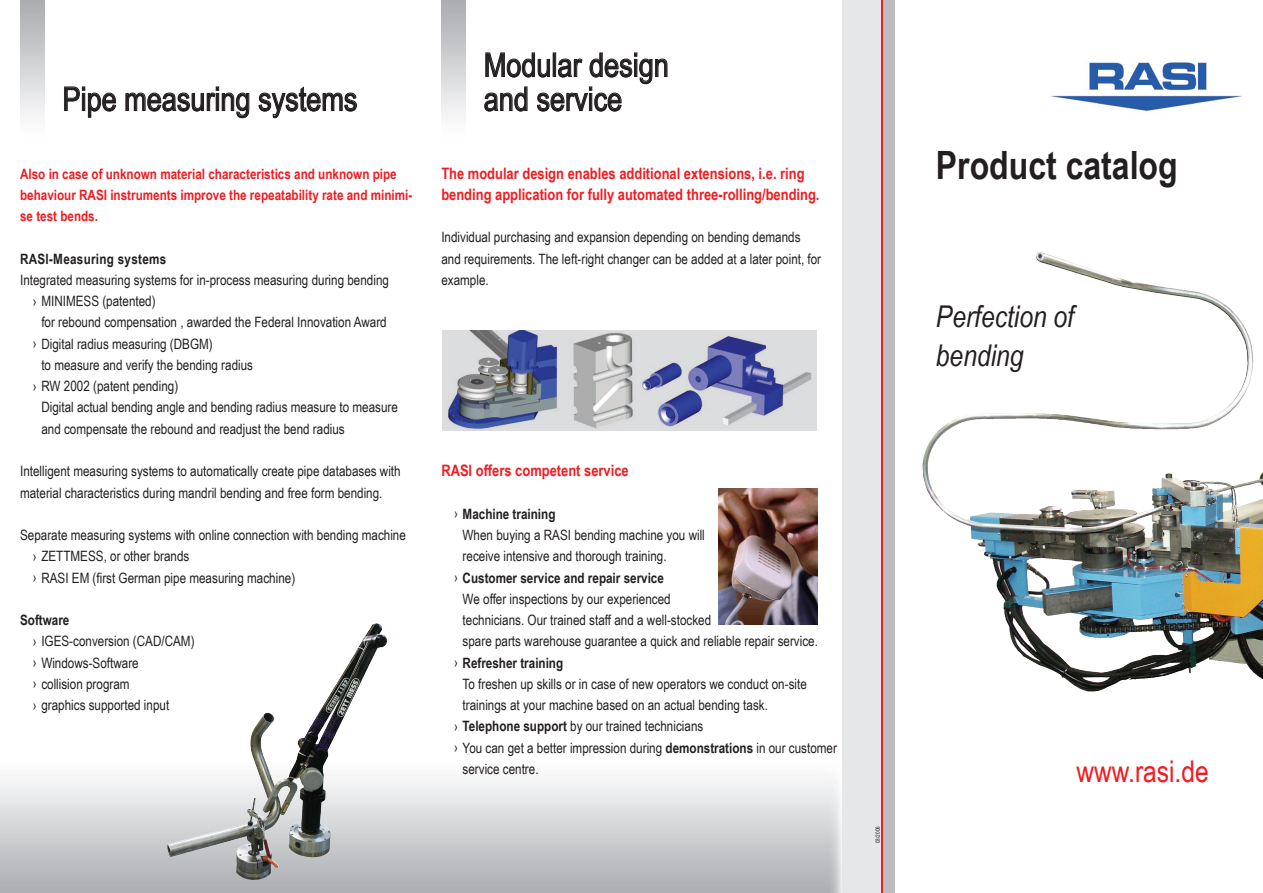
<style>
.page{position:relative;width:1263px;height:893px;background:#fff}
.page>*{position:absolute;margin:0;border:0;box-sizing:border-box;transform-origin:0 0}
.t1{font:700 39px "Arial Narrow";color:#231f20}
.t2{font:33px/34px "Arial Narrow";color:#231f20}
.t3{font:italic 30px/38.2px "Arial Narrow";color:#231f20}
.t4{font:30px "Arial Narrow";color:#ee1d23}
.t5{font:700 15.75px/21.3px "Arial Narrow";color:#ee1d23}
.t6{font:14.25px/21.3px "Arial Narrow";color:#231f20}
.t7{font:700 14.25px/21.3px "Arial Narrow";color:#ee1d23}
.t8{font:700 14.25px "Arial Narrow";color:#231f20}
.t9{font:700 14.25px "Arial Narrow";letter-spacing:.02em;color:#231f20}
.t10{font:5.7px "Arial Narrow";color:#231f20}
.s1{font-size:13.5px}
.s2{font-weight:700}
.s3{font-weight:400;font-size:13.5px}
</style>
<div class="page">
<svg style="left:484px;top:53px;width:183px;height:58px"></svg>
<div style="left:842px;top:0;width:40px;height:893px;background:#e6e7e9"></div>
<div style="left:882px;top:0;width:12px;height:893px;background:#bcbdc0"></div>
<hr style="left:882px;top:0;width:1px;height:893px;background:#ee1d23">
<img style="left:922px;top:252px;width:341px;height:440px">
<img style="left:718px;top:489px;width:99px;height:135px">
<img style="left:442px;top:330px;width:374px;height:100px">
<img style="left:164px;top:623px;width:228px;height:262px">
<img style="left:1051px;top:62px;width:191px;height:49px">
<svg style="left:64px;top:87px;width:52px;height:30px"></svg>
<svg style="left:126px;top:87px;width:123px;height:31px"></svg>
<svg style="left:259px;top:87px;width:98px;height:31px"></svg>
<h2 class="t2" style="left:63px;top:81px;width:296px">Pipe measuring systems</h2>
<p class="t7" style="left:20px;top:162px;width:394px">Also in case of unknown material characteristics and unknown pipe behaviour RASI instruments improve the repeatability rate and minimi&shy;se test bends.</p>
<p class="t9" style="left:20px;top:248px;width:148px">RASI-Measuring systems</p>
<p class="t6" style="left:20px;top:269px;width:370px">Integrated measuring systems for in-process measuring during bending</p>
<p class="t6" style="left:33px;top:290px;width:124px"><span class="s1">›</span> MINIMESS (patented)</p>
<p class="t6" style="left:41px;top:311px;width:347px">for rebound compensation , awarded the Federal Innovation Award</p>
<p class="t6" style="left:33px;top:332px;width:181px"><span class="s1">›</span> Digital radius measuring (DBGM)</p>
<p class="t6" style="left:41px;top:354px;width:213px">to measure and verify the bending radius</p>
<p class="t6" style="left:33px;top:375px;width:147px"><span class="s1">›</span> RW 2002 (patent pending)</p>
<p class="t6" style="left:41px;top:396px;width:358px">Digital actual bending angle and bending radius measure to measure</p>
<p class="t6" style="left:41px;top:418px;width:305px">and compensate the rebound and readjust the bend radius</p>
<p class="t6" style="left:20px;top:460px;width:382px">Intelligent measuring systems to automatically create pipe databases with material characteristics during mandril bending and free form bending.</p>
<p class="t6" style="left:33px;top:524px;width:375px;text-indent:-13px">Separate measuring systems with online connection with bending machine <span class="s1">›</span> ZETTMESS, or other brands<br><span class="s1">›</span> RASI EM (first German pipe measuring machine)</p>
<p class="t6" style="left:33px;top:609px;width:163px;text-indent:-13px"><span class="s2">Software<br></span><span class="s1">›</span> IGES-conversion (CAD/CAM) <span class="s1">›</span> Windows-Software<br><span class="s1">›</span> collision program<br><span class="s1">›</span> graphics supported input</p>
<h2 class="t2" style="left:484px;top:47px;width:186px">Modular design and service</h2>
<p class="t5" style="left:441px;top:162px;width:380px">The modular design enables additional extensions, i.e. ring bending application for fully automated three-rolling/bending.</p>
<p class="t6" style="left:441px;top:226px;width:381px">Individual purchasing and expansion depending on bending demands and requirements. The left-right changer can be added at a later point, for example.</p>
<h1 class="t1" style="left:936px;top:135px;width:243px">Product catalog</h1>
<h3 class="t3" style="left:936px;top:297px;width:140px">Perfection of bending</h3>
<p class="t5" style="left:441px;top:459px;width:189px">RASI offers competent service</p>
<p class="t8" style="left:454px;top:503px;width:103px"><span class="s3">›</span> Machine training</p>
<p class="t6" style="left:463px;top:524px;width:244px">When buying a RASI bending machine you will</p>
<p class="t6" style="left:463px;top:545px;width:205px">receive intensive and thorough training.</p>
<p class="t8" style="left:454px;top:567px;width:211px"><span class="s3">›</span> Customer service and repair service</p>
<p class="t6" style="left:463px;top:588px;width:210px">We offer inspections by our experienced</p>
<p class="t6" style="left:463px;top:609px;width:250px">technicians. Our trained staff and a well-stocked</p>
<p class="t6" style="left:463px;top:630px;width:357px">spare parts warehouse guarantee a quick and reliable repair service.</p>
<p class="t8" style="left:454px;top:652px;width:111px"><span class="s3">›</span> Refresher training</p>
<p class="t6" style="left:463px;top:673px;width:346px">To freshen up skills or in case of new operators we conduct on-site</p>
<p class="t6" style="left:463px;top:694px;width:307px">trainings at your machine based on an actual bending task.</p>
<p class="t6" style="left:454px;top:715px;width:251px"><span class="s1">›</span> <span class="s2">Telephone support</span> by our trained technicians</p>
<p class="t6" style="left:454px;top:736px;width:384px"><span class="s1">›</span> You can get a better impression during <span class="s2">demonstrations</span> in our customer</p>
<p class="t6" style="left:463px;top:758px;width:77px">service centre.</p>
<h3 class="t4" style="left:1076px;top:750px;width:134px">www.rasi.de</h3>
<p class="t10" style="left:873px;top:843px;width:18px;rotate:-90deg">03/2006</p>
</div>
